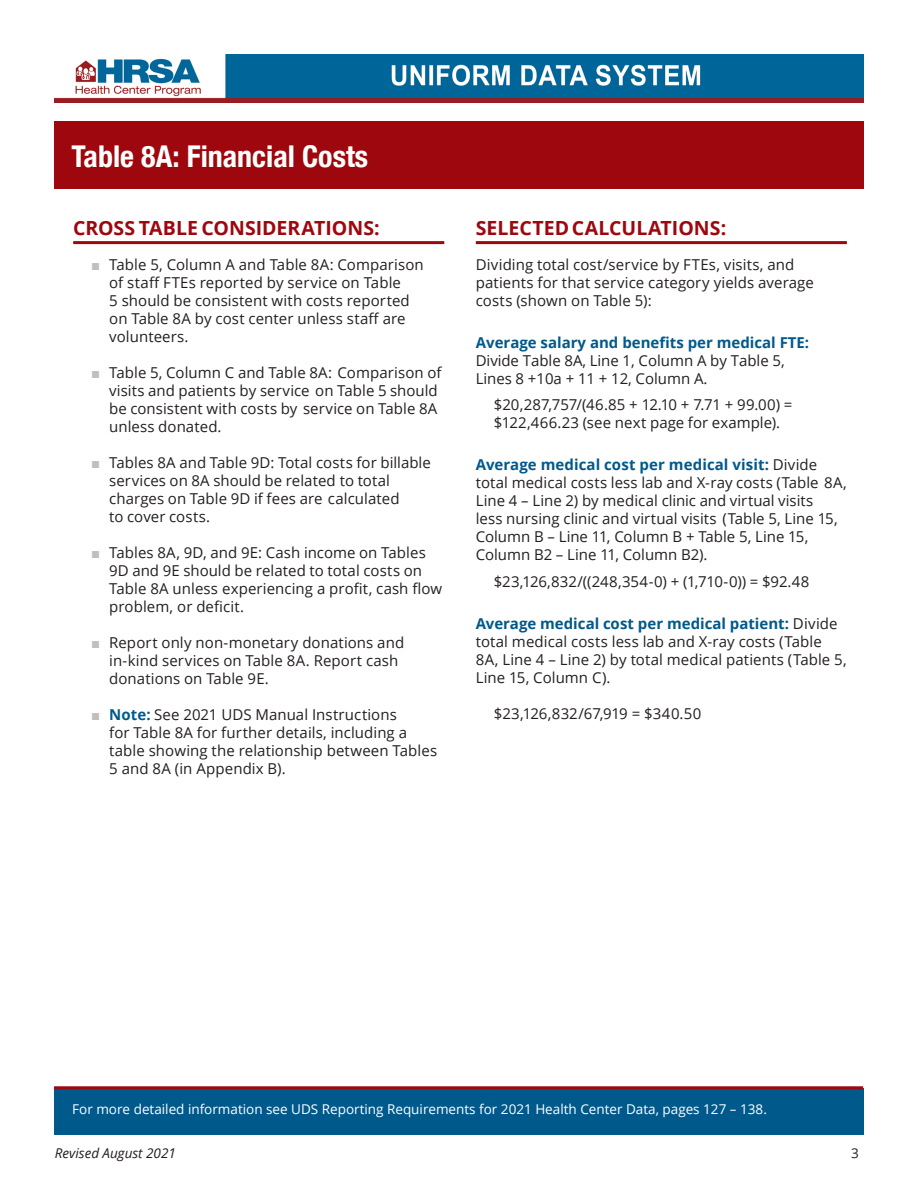
<style>
.page{position:relative;width:918px;height:1188px;background:#fff}
.page>*{position:absolute;margin:0;border:0;box-sizing:border-box;transform-origin:0 0}
.t1{font:700 condensed 30px "Helvetica Neue LT Com";color:#fff}
.t2{font:700 19.5px "Open Sans";color:#9d070d}
.t3{font:15px/18px "Open Sans";letter-spacing:.005em;color:#231f20}
.t4{font:13.5px "Open Sans";color:#fff}
.t5{font:italic 13.5px "Open Sans";color:#231f20}
.t6{font:13.5px "Open Sans";color:#231f20}
.s1{font-family:"Arial";color:#c0bfbf}
.s2{font-weight:700;color:#00598b}
</style>
<div class="page">
<div style="left:54px;top:1088px;width:809px;height:47px;background:#00598b"></div>
<div style="left:54px;top:122px;width:810px;height:67px;background:#9d070d"></div>
<img style="left:54px;top:54px;width:809px;height:48px">
<hr style="left:54px;top:1086px;width:809px;height:3px;background:#9d070d">
<hr style="left:73px;top:241px;width:371px;height:3px;background:#9d070d">
<hr style="left:476px;top:241px;width:371px;height:3px;background:#9d070d">
<h1 class="t1" style="left:71px;top:138px;width:298px">Table 8A: Financial Costs</h1>
<h3 class="t2" style="left:73px;top:214px;width:308px">CROSS TABLE CONSIDERATIONS:</h3>
<p class="t3" style="left:91px;top:255px;width:334px;text-align:center"><span class="s1">■</span> Table 5, Column A and Table 8A: Comparison of staff FTEs reported by service on Table</p>
<p class="t3" style="left:109px;top:291px;width:302px">5 should be consistent with costs reported</p>
<p class="t3" style="left:109px;top:309px;width:298px">on Table 8A by cost center unless staff are</p>
<p class="t3" style="left:109px;top:327px;width:81px">volunteers.</p>
<p class="t3" style="left:109px;top:363px;width:334px;text-indent:-18px"><span class="s1">■</span> Table 5, Column C and Table 8A: Comparison of visits and patients by service on Table 5 should be consistent with costs by service on Table 8A unless donated.</p>
<p class="t3" style="left:109px;top:453px;width:323px;text-indent:-18px"><span class="s1">■</span> Tables 8A and Table 9D: Total costs for billable services on 8A should be related to total charges on Table 9D if fees are calculated<br>to cover costs.</p>
<p class="t3" style="left:91px;top:543px;width:336px"><span class="s1">■</span> Tables 8A, 9D, and 9E: Cash income on Tables</p>
<p class="t3" style="left:109px;top:561px;width:314px">9D and 9E should be related to total costs on</p>
<p class="t3" style="left:109px;top:579px;width:335px">Table 8A unless experiencing a profit, cash flow</p>
<p class="t3" style="left:109px;top:597px;width:136px">problem, or deficit.</p>
<p class="t3" style="left:109px;top:633px;width:297px;text-indent:-18px"><span class="s1">■</span> Report only non-monetary donations and in-kind services on Table 8A. Report cash donations on Table 9E.</p>
<p class="t3" style="left:109px;top:705px;width:330px;text-indent:-18px"><span class="s1">■</span> <span class="s2">Note:</span> See 2021 UDS Manual Instructions<br>for Table 8A for further details, including a table showing the relationship between Tables</p>
<p class="t3" style="left:109px;top:759px;width:178px">5 and 8A (in Appendix B).</p>
<h3 class="t2" style="left:476px;top:214px;width:252px">SELECTED CALCULATIONS:</h3>
<p class="t3" style="left:476px;top:255px;width:340px">Dividing total cost/service by FTEs, visits, and patients for that service category yields average costs (shown on Table 5):</p>
<p class="t3" style="left:476px;top:333px;width:335px"><span class="s2">Average salary and benefits per medical FTE:<br></span>Divide Table 8A, Line 1, Column A by Table 5,<br>Lines 8 +10a + 11 + 12, Column A.</p>
<p class="t3" style="left:494px;top:395px;width:300px">$20,287,757/(46.85 + 12.10 + 7.71 + 99.00) = $122,466.23 (see next page for example).</p>
<p class="t3" style="left:476px;top:455px;width:373px"><span class="s2">Average medical cost per medical visit:</span> Divide total medical costs less lab and X-ray costs (Table 8A, Line 4 – Line 2) by medical clinic and virtual visits<br>less nursing clinic and virtual visits (Table 5, Line 15, Column B – Line 11, Column B + Table 5, Line 15, Column B2 – Line 11, Column B2).</p>
<p class="t3" style="left:494px;top:572px;width:317px">$23,126,832/((248,354-0) + (1,710-0)) = $92.48</p>
<p class="t3" style="left:476px;top:614px;width:372px"><span class="s2">Average medical cost per medical patient:</span> Divide total medical costs less lab and X-ray costs (Table 8A, Line 4 – Line 2) by total medical patients (Table 5, Line 15, Column C).</p>
<p class="t3" style="left:494px;top:704px;width:209px">$23,126,832/67,919 = $340.50</p>
<p class="t4" style="left:72px;top:1100px;width:696px">For more detailed information see UDS Reporting Requirements for 2021 Health Center Data, pages 127 – 138.</p>
<p class="t5" style="left:55px;top:1144px;width:122px">Revised August 2021</p>
<p class="t6" style="left:851px;top:1144px;width:9px">3</p>
</div>
